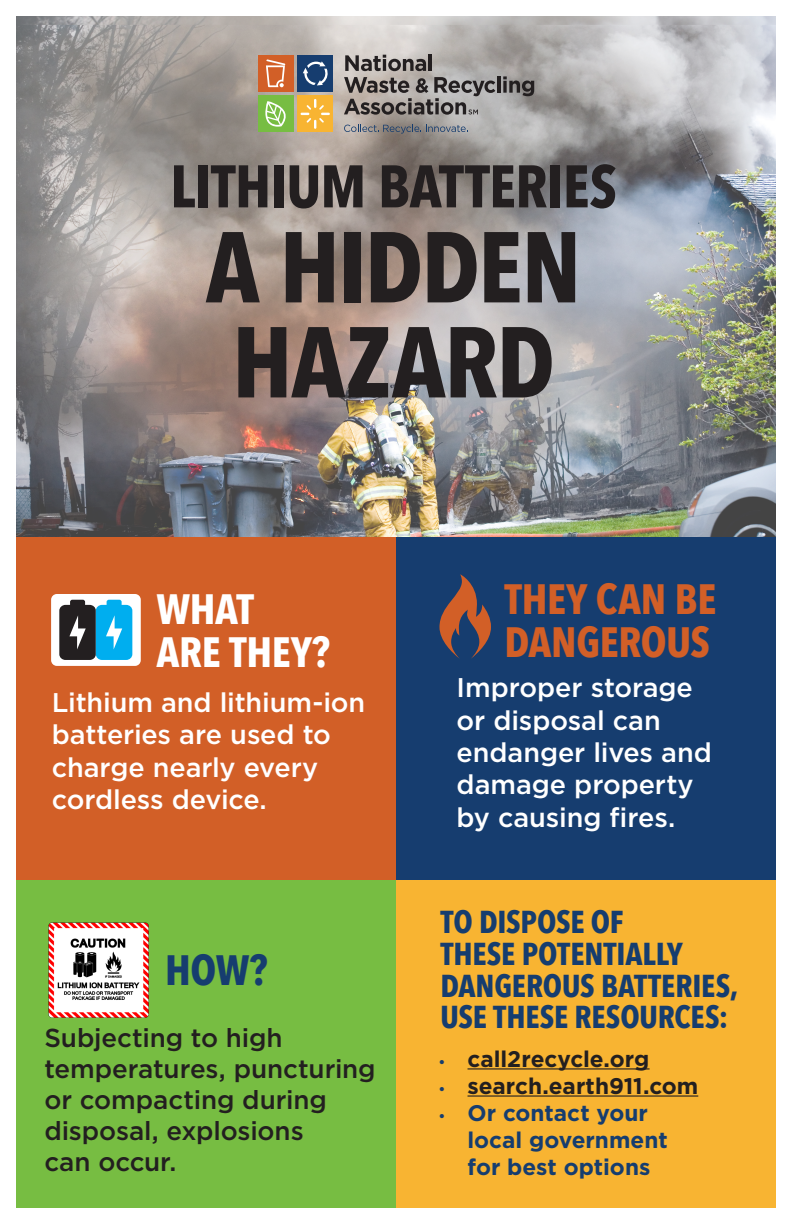
<style>
.page{position:relative;width:792px;height:1224px;background:#fff}
.page>*{position:absolute;margin:0;border:0;box-sizing:border-box;transform-origin:0 0}
.t1{font:700 99.4px/95px "Avenir Next Condensed";letter-spacing:-.015em;color:#231f20}
.t2{font:700 59.4px "Avenir Next Condensed";letter-spacing:-.01em;color:#231f20}
.t3{font:700 42.3px/42.6px "Avenir Next Condensed";letter-spacing:-.005em;color:#d25f27}
.t4{font:700 42.3px/42.6px "Avenir Next Condensed";letter-spacing:-.01em;color:#fff}
.t5{font:700 42.3px "Avenir Next Condensed";color:#163d6f}
.t6{font:700 31.6px/31.6px "Avenir Next Condensed";letter-spacing:-.005em;color:#163d6f}
.t7{font:500 27px/32.4px "Gotham";letter-spacing:-.005em;color:#fff}
.t8{font:500 26px/31.2px "Gotham";letter-spacing:-.005em;color:#231f20}
.t9{font:700 22.6px/27.1px "Gotham";color:#163d6f}
.t10{font:700 22.6px "Gotham";color:#231f20}
.s1{font-size:14px;color:#163d6f}
.s2{font-size:14px}
</style>
<div class="page">
<div style="left:0;top:536px;width:396px;height:344px;background:#d25f27"></div>
<div style="left:396px;top:536px;width:396px;height:344px;background:#163d6f"></div>
<div style="left:0;top:880px;width:396px;height:344px;background:#77bd42"></div>
<div style="left:396px;top:880px;width:396px;height:344px;background:#f8b432"></div>
<img style="left:17px;top:17px;width:758px;height:519px">
<svg style="left:344px;top:124px;width:124px;height:10px"></svg>
<svg style="left:345px;top:55px;width:81px;height:16px"></svg>
<hr style="left:429px;top:55px;width:3px;height:16px;background:#231f20">
<hr style="left:497px;top:76px;width:4px;height:17px;background:#231f20">
<svg style="left:503px;top:76px;width:31px;height:20px"></svg>
<div style="left:258px;top:55px;width:35px;height:37px;background:#d25f27"></div>
<svg style="left:266px;top:59px;width:19px;height:28px"></svg>
<div style="left:297px;top:96px;width:36px;height:36px;background:#f8b432"></div>
<svg style="left:301px;top:99px;width:29px;height:30px"></svg>
<div style="left:258px;top:96px;width:35px;height:36px;background:#77bd42"></div>
<svg style="left:265px;top:101px;width:21px;height:26px"></svg>
<svg style="left:344px;top:77px;width:151px;height:38px;background:#878280"></svg>
<div style="left:297px;top:55px;width:36px;height:37px;background:#163d6f"></div>
<svg style="left:303px;top:61px;width:25px;height:24px"></svg>
<img style="left:48px;top:922px;width:101px;height:96px">
<svg style="left:439px;top:574px;width:52px;height:85px"></svg>
<hr style="left:468px;top:1068px;width:182px;height:2px;background:#231f20">
<hr style="left:468px;top:1095px;width:230px;height:2px;background:#231f20">
<div style="left:51px;top:594px;width:90px;height:72px;background:#fff;border-radius:6px"></div>
<svg style="left:59px;top:600px;width:73px;height:60px;background:#347c98"></svg>
<div style="left:0;top:0;width:792px;height:1224px;border:16px solid #fff"></div>
<p class="t2" style="left:170px;top:150px;width:448px">LITHIUM BATTERIES</p>
<p class="t1" style="left:206px;top:219px;width:377px">A HIDDEN<br>HAZARD</p>
<p class="t4" style="left:156px;top:588px;width:175px">WHAT<br>ARE THEY?</p>
<p class="t7" style="left:52px;top:686px;width:315px">Lithium and lithium-ion batteries are used to charge nearly every cordless device.</p>
<p class="t5" style="left:165px;top:944px;width:104px">HOW?</p>
<p class="t8" style="left:44px;top:1021px;width:333px">Subjecting to high temperatures, puncturing or compacting during disposal, explosions<br>can occur.</p>
<p class="t3" style="left:505px;top:578px;width:213px">THEY CAN BE<br>DANGEROUS</p>
<p class="t7" style="left:457px;top:671px;width:257px">Improper storage or disposal can endanger lives and damage property by causing fires.</p>
<p class="t6" style="left:440px;top:906px;width:299px">TO DISPOSE OF<br>THESE POTENTIALLY<br>DANGEROUS BATTERIES,<br>USE THESE RESOURCES:</p>
<p class="t10" style="left:438px;top:1044px;width:213px"><span class="s1">•</span> call2recycle.org</p>
<p class="t10" style="left:438px;top:1071px;width:261px"><span class="s1">•</span> search.earth911.com</p>
<p class="t9" style="left:468px;top:1099px;width:202px;text-indent:-29px"><span class="s2">•</span> Or contact your local government for best options</p>
</div>
